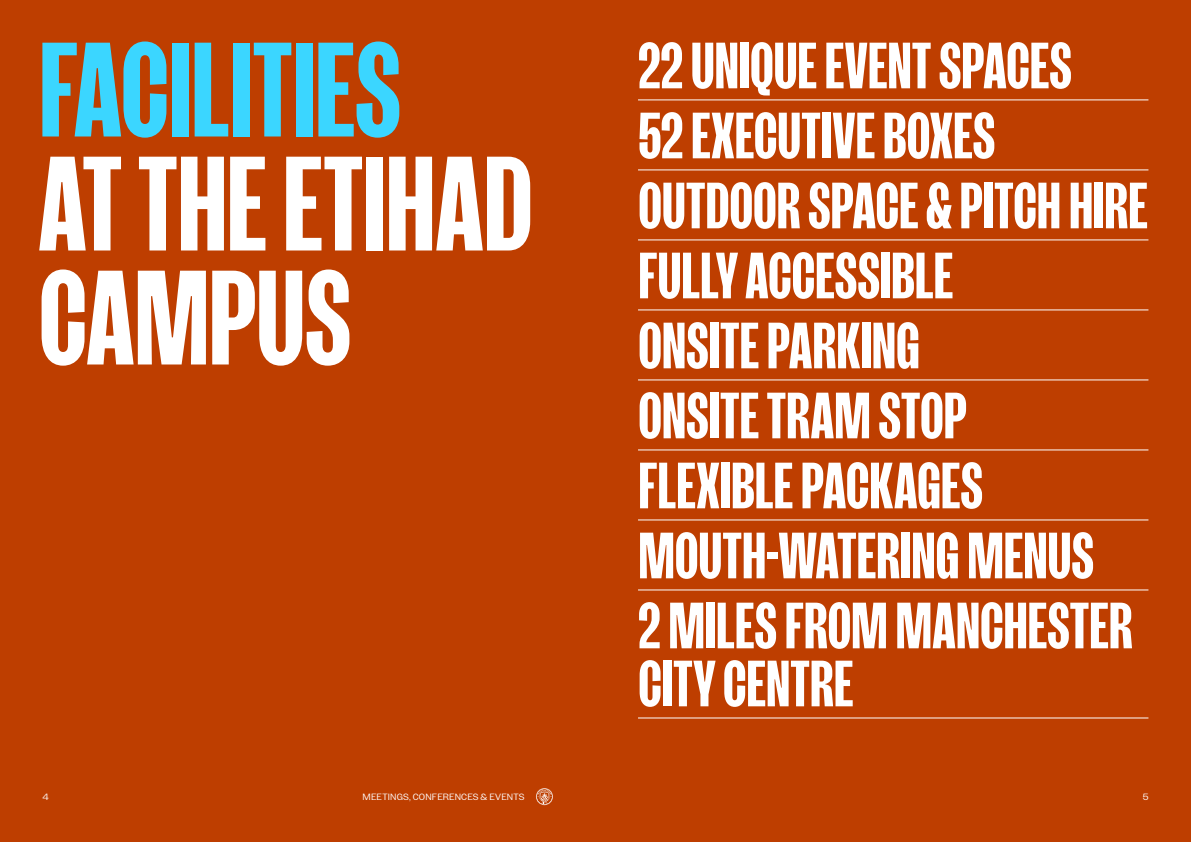
<style>
.page{position:relative;width:1191px;height:842px;background:#be3e00}
.page>*{position:absolute;margin:0;border:0;box-sizing:border-box;transform-origin:0 0}
.t1{font:700 condensed 118px/114px "Kippax Modern";color:#fff}
.t2{font:700 condensed 118px "Kippax Modern";letter-spacing:-.005em;color:#3bd6ff}
.t3{font:700 condensed 57.4px/70px "Kippax Modern";color:#fff}
.t4{font:8px "Kippax Modern";letter-spacing:.02em;color:#fff}
</style>
<div class="page">
<hr style="left:638px;top:100px;width:510px;height:1px;background:#fff">
<hr style="left:638px;top:170px;width:510px;height:1px;background:#fff">
<hr style="left:638px;top:240px;width:510px;height:1px;background:#fff">
<hr style="left:638px;top:310px;width:510px;height:1px;background:#fff">
<hr style="left:638px;top:380px;width:510px;height:1px;background:#fff">
<hr style="left:638px;top:450px;width:510px;height:1px;background:#fff">
<hr style="left:638px;top:520px;width:510px;height:1px;background:#fff">
<hr style="left:638px;top:590px;width:510px;height:1px;background:#fff">
<hr style="left:638px;top:718px;width:510px;height:1px;background:#fff">
<svg style="left:536px;top:788px;width:17px;height:17px"></svg>
<h1 class="t2" style="left:39px;top:16px;width:363px">FACILITIES</h1>
<h1 class="t1" style="left:39px;top:149px;width:495px">AT THE ETIHAD<br>CAMPUS</h1>
<p class="t3" style="left:638px;top:31px;width:511px">22 UNIQUE EVENT SPACES<br>52 EXECUTIVE BOXES<br>OUTDOOR SPACE &amp; PITCH HIRE<br>FULLY ACCESSIBLE<br>ONSITE PARKING<br>ONSITE TRAM STOP<br>FLEXIBLE PACKAGES<br>MOUTH-WATERING MENUS<br>2 MILES FROM MANCHESTER</p>
<p class="t3" style="left:638px;top:649px;width:216px">CITY CENTRE</p>
<p class="t4" style="left:43px;top:791px;width:8px">4</p>
<p class="t4" style="left:362px;top:791px;width:163px">MEETINGS, CONFERENCES &amp; EVENTS</p>
<p class="t4" style="left:1142px;top:791px;width:7px">5</p>
</div>
